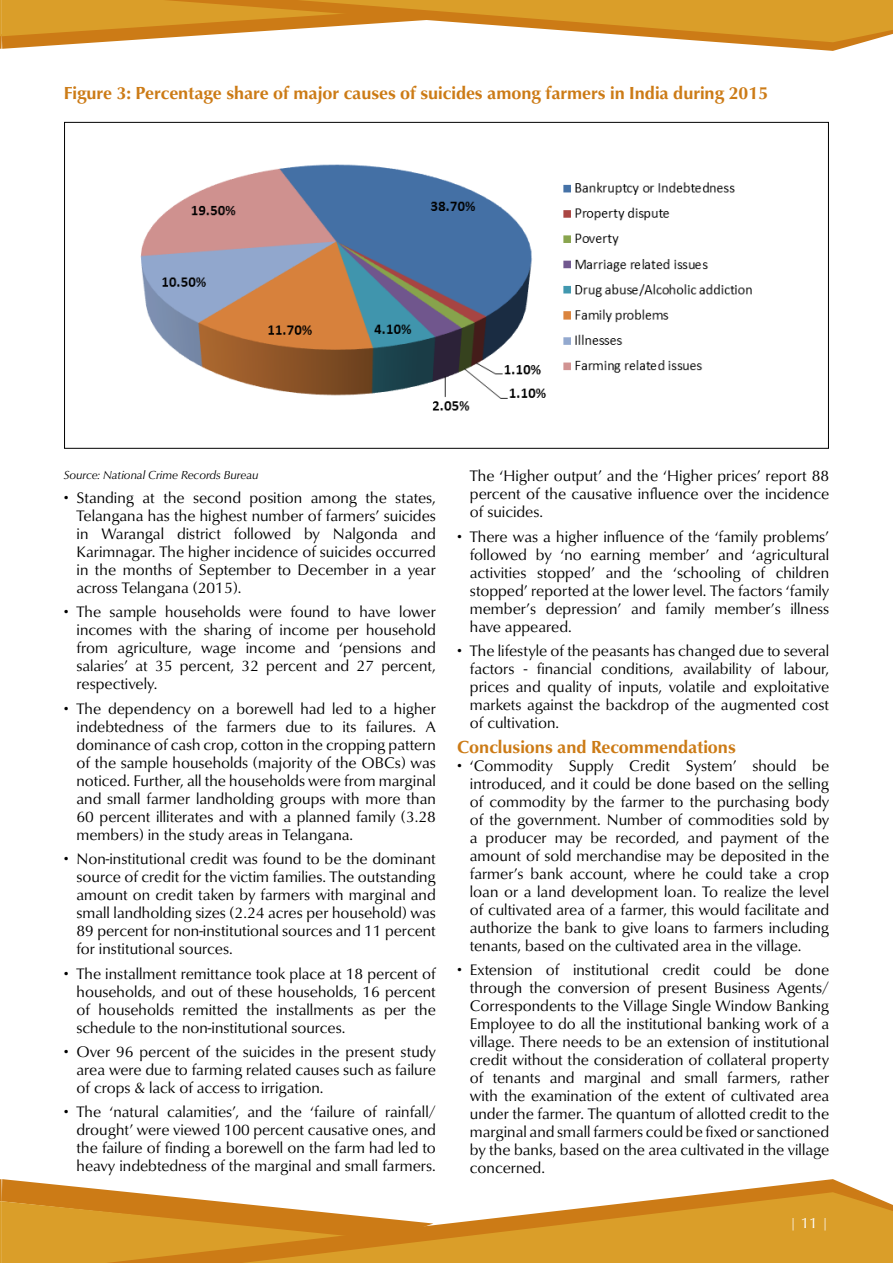
<style>
.page{position:relative;width:893px;height:1263px;background:#fff}
.page>*{position:absolute;margin:0;border:0;box-sizing:border-box;transform-origin:0 0}
.t1{font:700 18px "Classico URW";color:#cc7b16}
.t2{font:15.75px/18px "Classico URW";color:#000;text-align:justify}
.t3{font:15px "Classico URW";color:#fff}
.t4{font:italic 12px "Classico URW";color:#000}
</style>
<div class="page">
<svg style="left:0;top:1179px;width:21px;height:84px;background:#d79728"></svg>
<svg style="left:21px;top:1179px;width:842px;height:84px"></svg>
<svg style="left:135px;top:1192px;width:758px;height:71px;fill:#da9e29"></svg>
<svg style="left:0;top:0;width:893px;height:51px"></svg>
<img style="left:140px;top:164px;width:612px;height:247px">
<p class="t1" style="left:64px;top:82px;width:706px">Figure 3: Percentage share of major causes of suicides among farmers in India during 2015</p>
<p class="t4" style="left:64px;top:467px;width:196px">Source: National Crime Records Bureau</p>
<p class="t2" style="left:77px;top:489px;width:361px;text-indent:-13px">• Standing at the second position among the states, Telangana has the highest number of farmers’ suicides in Warangal district followed by Nalgonda and Karimnagar. The higher incidence of suicides occurred in the months of September to December in a year across Telangana (2015).</p>
<p class="t2" style="left:77px;top:603px;width:361px;text-indent:-13px">• The sample households were found to have lower incomes with the sharing of income per household from agriculture, wage income and ‘pensions and salaries’ at 35 percent, 32 percent and 27 percent, respectively.</p>
<p class="t2" style="left:77px;top:700px;width:361px;text-indent:-13px">• The dependency on a borewell had led to a higher indebtedness of the farmers due to its failures. A dominance of cash crop, cotton in the cropping pattern of the sample households (majority of the OBCs) was noticed. Further, all the households were from marginal and small farmer landholding groups with more than 60 percent illiterates and with a planned family (3.28 members) in the study areas in Telangana.</p>
<p class="t2" style="left:77px;top:850px;width:361px;text-indent:-13px">• Non-institutional credit was found to be the dominant source of credit for the victim families. The outstanding amount on credit taken by farmers with marginal and small landholding sizes (2.24 acres per household) was 89 percent for non-institutional sources and 11 percent for institutional sources.</p>
<p class="t2" style="left:77px;top:964px;width:361px;text-indent:-13px">• The installment remittance took place at 18 percent of households, and out of these households, 16 percent of households remitted the installments as per the schedule to the non-institutional sources.</p>
<p class="t2" style="left:77px;top:1043px;width:361px;text-indent:-13px">• Over 96 percent of the suicides in the present study area were due to farming related causes such as failure of crops &amp; lack of access to irrigation.</p>
<p class="t2" style="left:77px;top:1103px;width:361px;text-indent:-13px">• The ‘natural calamities’, and the ‘failure of rainfall/ drought’ were viewed 100 percent causative ones, and the failure of finding a borewell on the farm had led to heavy indebtedness of the marginal and small farmers.</p>
<p class="t2" style="left:470px;top:467px;width:361px">The ‘Higher output’ and the ‘Higher prices’ report 88 percent of the causative influence over the incidence of suicides.</p>
<p class="t2" style="left:470px;top:528px;width:361px;text-indent:-13px">• There was a higher influence of the ‘family problems’ followed by ‘no earning member’ and ‘agricultural activities stopped’ and the ‘schooling of children stopped’ reported at the lower level. The factors ‘family member’s depression’ and family member’s illness have appeared.</p>
<p class="t2" style="left:470px;top:642px;width:361px;text-indent:-13px">• The lifestyle of the peasants has changed due to several factors - financial conditions, availability of labour, prices and quality of inputs, volatile and exploitative markets against the backdrop of the augmented cost of cultivation.</p>
<p class="t1" style="left:457px;top:735px;width:280px">Conclusions and Recommendations</p>
<p class="t2" style="left:470px;top:756px;width:361px;text-indent:-13px">• ‘Commodity Supply Credit System’ should be introduced, and it could be done based on the selling of commodity by the farmer to the purchasing body of the government. Number of commodities sold by a producer may be recorded, and payment of the amount of sold merchandise may be deposited in the farmer’s bank account, where he could take a crop loan or a land development loan. To realize the level of cultivated area of a farmer, this would facilitate and authorize the bank to give loans to farmers including tenants, based on the cultivated area in the village.</p>
<p class="t2" style="left:470px;top:961px;width:361px;text-indent:-13px">• Extension of institutional credit could be done through the conversion of present Business Agents/ Correspondents to the Village Single Window Banking Employee to do all the institutional banking work of a village. There needs to be an extension of institutional credit without the consideration of collateral property of tenants and marginal and small farmers, rather with the examination of the extent of cultivated area under the farmer. The quantum of allotted credit to the marginal and small farmers could be fixed or sanctioned by the banks, based on the area cultivated in the village concerned.</p>
<p class="t3" style="left:789px;top:1214px;width:42px">| 11 |</p>
</div>
